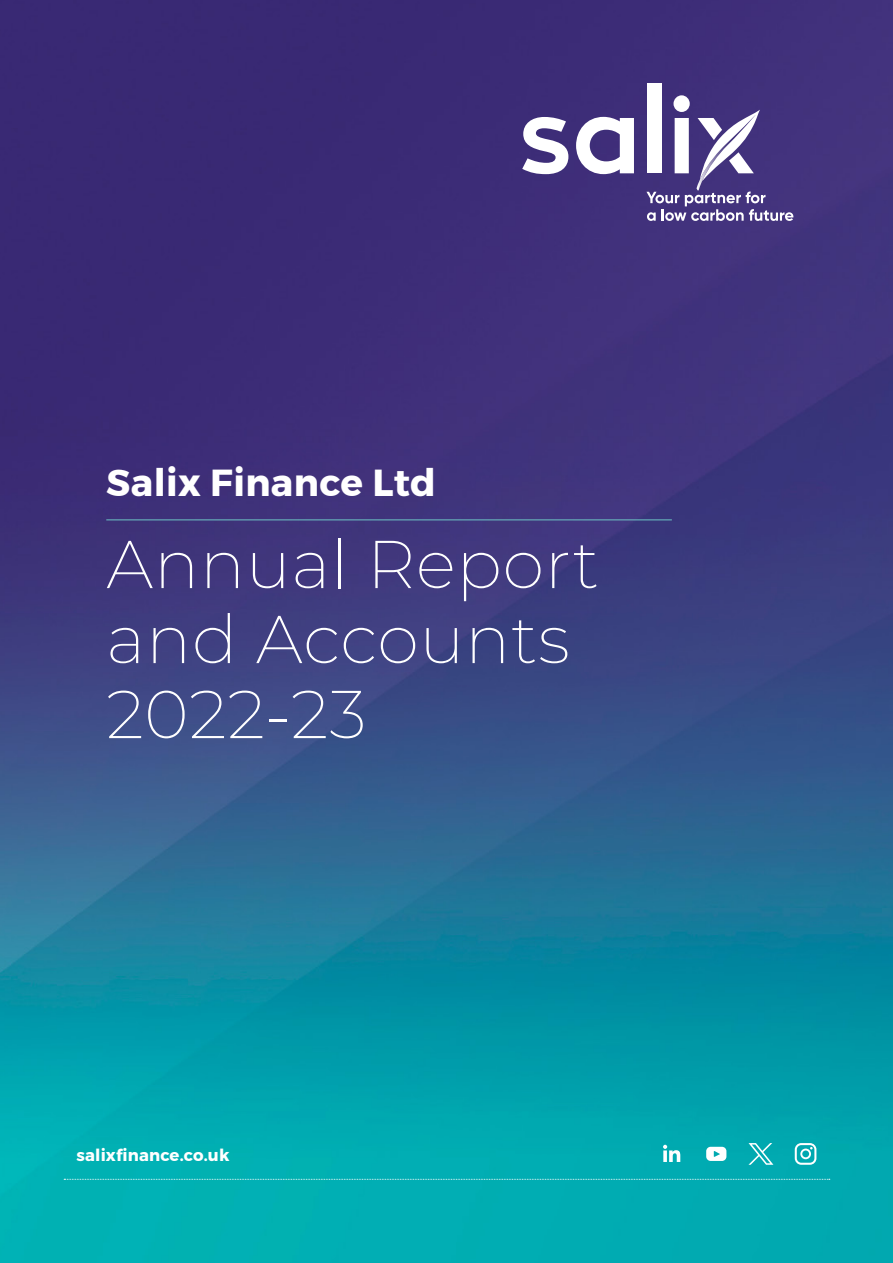
<style>
.page{position:relative;width:893px;height:1263px;background:#fff}
.page>*{position:absolute;margin:0;border:0;box-sizing:border-box;transform-origin:0 0}
.t1{font:200 67.5px/75px "Montserrat";letter-spacing:.01em;color:#fff}
.t2{font:700 37.5px "Montserrat";letter-spacing:.01em;color:#fff}
.t3{font:700 16.5px "Montserrat";letter-spacing:.01em;color:#fff}
</style>
<div class="page">
<img style="left:0;top:0;width:893px;height:1263px">
<svg style="left:706px;top:1147px;width:20px;height:14px"></svg>
<svg style="left:795px;top:1143px;width:21px;height:22px"></svg>
<svg style="left:663px;top:1145px;width:17px;height:17px"></svg>
<svg style="left:64px;top:1179px;width:766px;height:1px"></svg>
<svg style="left:522px;top:117px;width:46px;height:57px"></svg>
<svg style="left:576px;top:117px;width:58px;height:57px"></svg>
<div style="left:647px;top:83px;width:14px;height:90px;background:#fff"></div>
<svg style="left:646px;top:95px;width:147px;height:126px"></svg>
<hr style="left:106px;top:519px;width:566px;height:1px;background:#6dc4c4">
<svg style="left:748px;top:1143px;width:25px;height:22px"></svg>
<p class="t2" style="left:106px;top:459px;width:331px">Salix Finance Ltd</p>
<p class="t1" style="left:106px;top:525px;width:494px">Annual Report and Accounts<br>2022-23</p>
<p class="t3" style="left:77px;top:1145px;width:154px">salixfinance.co.uk</p>
</div>
